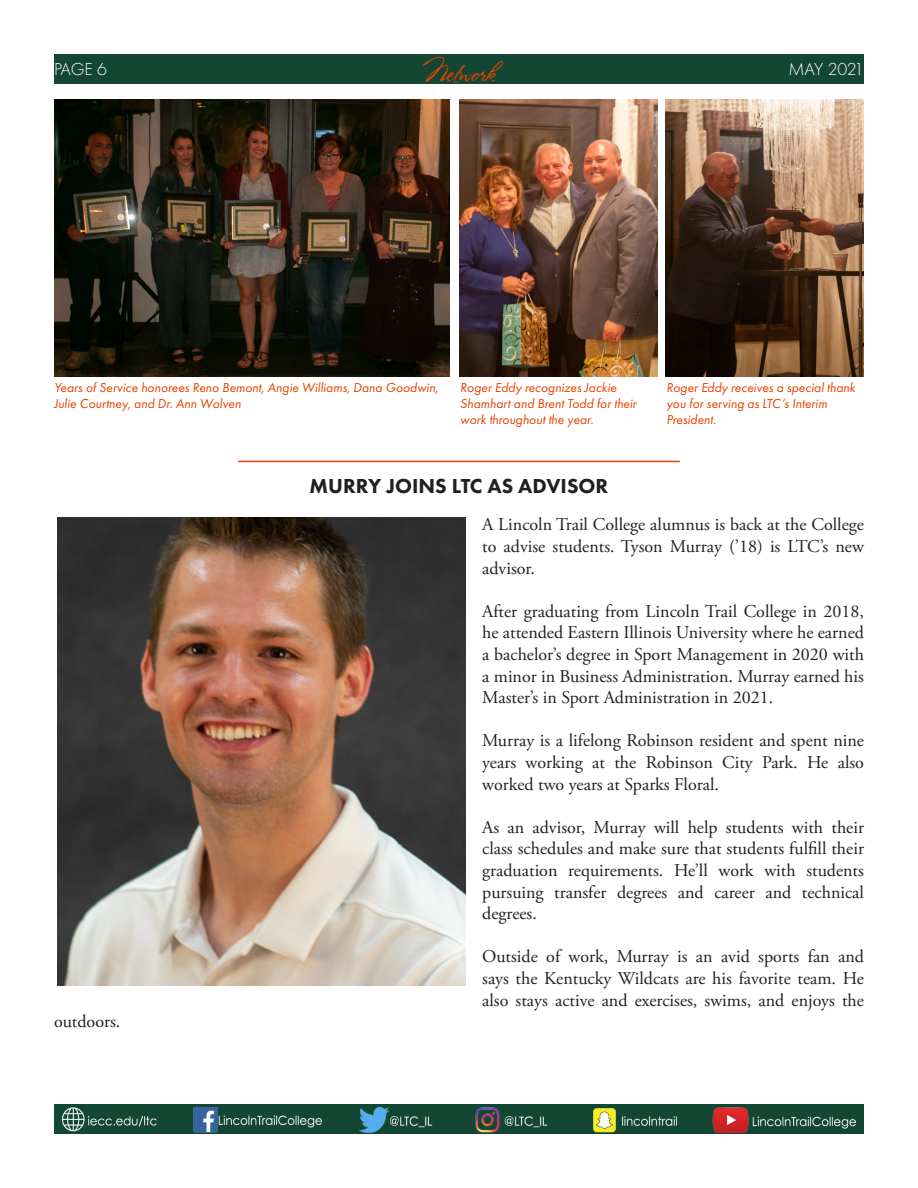
<style>
.page{position:relative;width:918px;height:1188px;background:#fff}
.page>*{position:absolute;margin:0;border:0;box-sizing:border-box;transform-origin:0 0}
.t1{font:25.5px "Stephanie Marie JF";color:#e74300}
.Headline{font:800 21px "Futura PT";color:#231f20}
.t2{font:18px/21.6px "Adobe Garamond Pro";color:#231f20;text-align:justify}
.t3{font:300 18px "Futura PT";letter-spacing:-.03em;color:#fff}
.t4{font:italic 13.5px/16.2px "Futura PT";color:#e74300}
</style>
<div class="page">
<div style="left:54px;top:54px;width:810px;height:29px;background:#144634"></div>
<div style="left:54px;top:1105px;width:810px;height:29px;background:#144634"></div>
<img style="left:62px;top:1108px;width:794px;height:24px">
<img style="left:57px;top:517px;width:408px;height:469px">
<img style="left:459px;top:99px;width:199px;height:278px">
<img style="left:665px;top:99px;width:199px;height:278px">
<img style="left:54px;top:99px;width:395px;height:278px">
<hr style="left:238px;top:461px;width:442px;height:1px;background:#e74300">
<p class="t3" style="left:54px;top:59px;width:55px">PAGE 6</p>
<h1 class="t1" style="left:423px;top:57px;width:74px">Network</h1>
<p class="t3" style="left:789px;top:59px;width:77px">MAY 2021</p>
<p class="t4" style="left:54px;top:379px;width:386px">Years of Service honorees Reno Bemont, Angie Williams, Dana Goodwin,<br>Julie Courtney, and Dr. Ann Wolven</p>
<p class="t4" style="left:460px;top:379px;width:178px">Roger Eddy recognizes Jackie<br>Shamhart and Brent Todd for their work throughout the year.</p>
<p class="t4" style="left:666px;top:379px;width:190px">Roger Eddy receives a special thank you for serving as LTC’s Interim<br>President.</p>
<p class="t2" style="left:54px;top:1011px;width:68px">outdoors.</p>
<p class="Headline" style="left:310px;top:473px;width:300px">MURRY JOINS LTC AS ADVISOR</p>
<p class="t2" style="left:482px;top:515px;width:383px">A Lincoln Trail College alumnus is back at the College to advise students. Tyson Murray (’18) is LTC’s new advisor.</p>
<p class="t2" style="left:482px;top:601px;width:383px">After graduating from Lincoln Trail College in 2018, he attended Eastern Illinois University where he earned a bachelor’s degree in Sport Management in 2020 with a minor in Business Administration. Murray earned his Master’s in Sport Administration in 2021.</p>
<p class="t2" style="left:482px;top:731px;width:383px">Murray is a lifelong Robinson resident and spent nine years working at the Robinson City Park. He also worked two years at Sparks Floral.</p>
<p class="t2" style="left:482px;top:817px;width:383px">As an advisor, Murray will help students with their class schedules and make sure that students fulfill their graduation requirements. He’ll work with students pursuing transfer degrees and career and technical degrees.</p>
<p class="t2" style="left:482px;top:947px;width:383px">Outside of work, Murray is an avid sports fan and says the Kentucky Wildcats are his favorite team. He also stays active and exercises, swims, and enjoys the</p>
</div>
